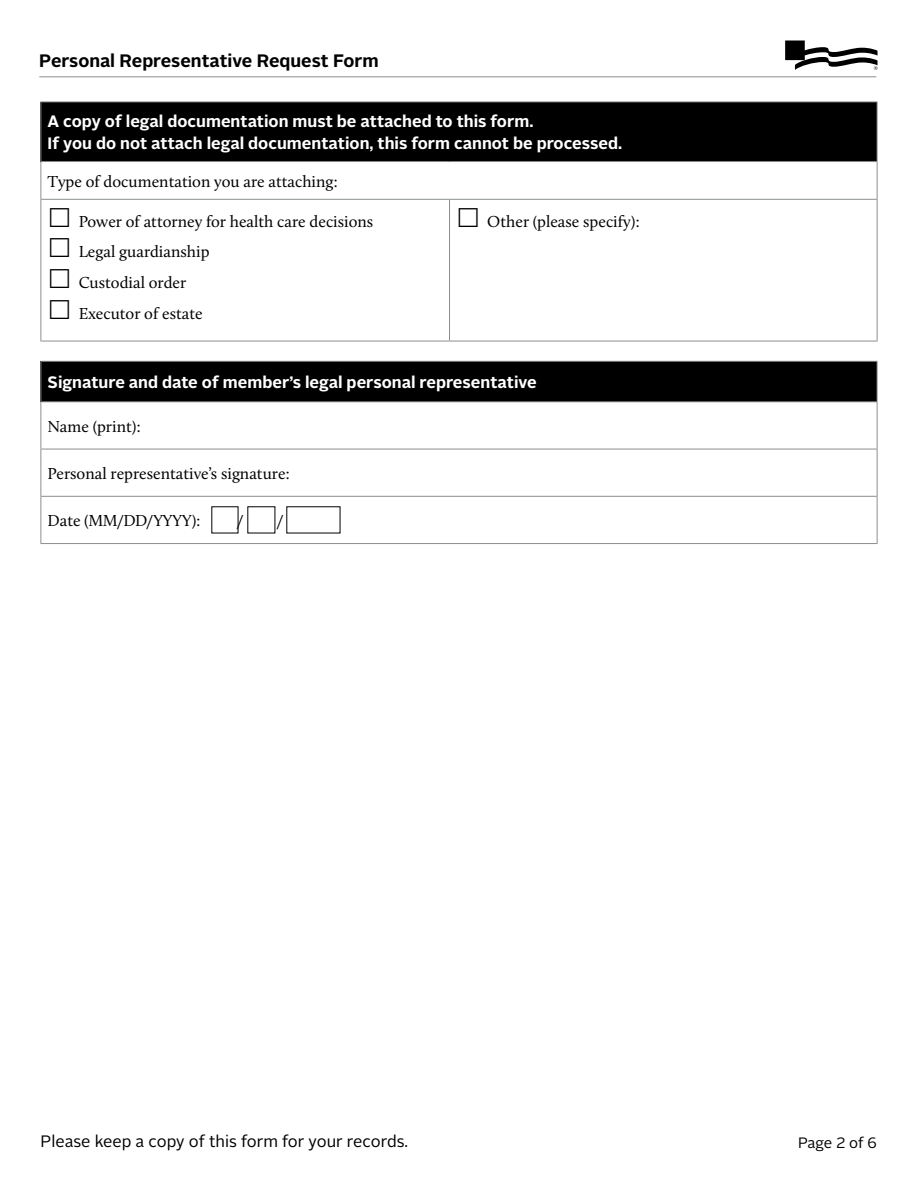
<style>
.page{position:relative;width:918px;height:1188px;background:#fff}
.page>*{position:absolute;margin:0;border:0;box-sizing:border-box;transform-origin:0 0}
.t1{font:700 18px "Alright Sans";color:#000}
.t2{font:16.5px "Calluna";color:#000}
.t3{font:700 16.5px/22.5px "Alright Sans";color:#fff}
.t4{font:16.5px "Alright Sans";color:#000}
.t5{font:15px "Alright Sans";letter-spacing:-.01em;color:#000}
.s1{font-family:"Alright Sans";font-size:27px}
</style>
<div class="page">
<hr style="left:39px;top:76px;width:837px;height:1px;background:#8b8e90">
<div style="left:41px;top:102px;width:836px;height:60px;background:#000"></div>
<hr style="left:877px;top:102px;width:1px;height:59px;background:#8b8e90">
<hr style="left:877px;top:162px;width:1px;height:37px;background:#8b8e90">
<hr style="left:40px;top:102px;width:410px;height:1px;background:#8b8e90">
<hr style="left:40px;top:102px;width:1px;height:59px;background:#8b8e90">
<hr style="left:450px;top:102px;width:428px;height:1px;background:#8b8e90">
<hr style="left:40px;top:161px;width:410px;height:1px;background:#8b8e90">
<hr style="left:450px;top:161px;width:428px;height:1px;background:#8b8e90">
<hr style="left:40px;top:162px;width:1px;height:37px;background:#8b8e90">
<hr style="left:40px;top:199px;width:410px;height:1px;background:#8b8e90">
<hr style="left:40px;top:200px;width:1px;height:141px;background:#8b8e90">
<hr style="left:450px;top:199px;width:428px;height:1px;background:#8b8e90">
<hr style="left:449px;top:200px;width:1px;height:141px;background:#8b8e90">
<hr style="left:877px;top:200px;width:1px;height:141px;background:#8b8e90">
<hr style="left:40px;top:341px;width:410px;height:1px;background:#8b8e90">
<hr style="left:450px;top:341px;width:428px;height:1px;background:#8b8e90">
<div style="left:41px;top:361px;width:836px;height:41px;background:#000"></div>
<hr style="left:40px;top:361px;width:838px;height:1px;background:#8b8e90">
<hr style="left:40px;top:362px;width:1px;height:39px;background:#8b8e90">
<hr style="left:40px;top:401px;width:838px;height:1px;background:#8b8e90">
<hr style="left:877px;top:362px;width:1px;height:39px;background:#8b8e90">
<hr style="left:40px;top:402px;width:1px;height:47px;background:#8b8e90">
<hr style="left:877px;top:402px;width:1px;height:47px;background:#8b8e90">
<hr style="left:40px;top:449px;width:838px;height:1px;background:#8b8e90">
<hr style="left:40px;top:449px;width:1px;height:47px;background:#8b8e90">
<hr style="left:877px;top:449px;width:1px;height:47px;background:#8b8e90">
<hr style="left:40px;top:496px;width:838px;height:1px;background:#8b8e90">
<hr style="left:40px;top:497px;width:1px;height:46px;background:#8b8e90">
<hr style="left:877px;top:497px;width:1px;height:46px;background:#8b8e90">
<hr style="left:40px;top:543px;width:838px;height:1px;background:#8b8e90">
<svg style="left:211px;top:506px;width:130px;height:28px"></svg>
<svg style="left:785px;top:40px;width:92px;height:30px"></svg>
<p class="t1" style="left:39px;top:48px;width:341px">Personal Representative Request Form</p>
<p class="t3" style="left:48px;top:110px;width:576px">A copy of legal documentation must be attached to this form.<br>If you do not attach legal documentation, this form cannot be processed.</p>
<p class="t2" style="left:48px;top:171px;width:292px">Type of documentation you are attaching:</p>
<p class="t2" style="left:48px;top:211px;width:327px"><span class="s1">□</span> Power of attorney for health care decisions</p>
<p class="t2" style="left:48px;top:242px;width:163px"><span class="s1">□</span> Legal guardianship</p>
<p class="t2" style="left:48px;top:273px;width:140px"><span class="s1">□</span> Custodial order</p>
<p class="t2" style="left:48px;top:303px;width:157px"><span class="s1">□</span> Executor of estate</p>
<p class="t2" style="left:456px;top:211px;width:185px"><span class="s1">□</span> Other (please specify):</p>
<p class="t3" style="left:48px;top:371px;width:491px">Signature and date of member’s legal personal representative</p>
<p class="t2" style="left:48px;top:416px;width:95px">Name (print):</p>
<p class="t2" style="left:48px;top:463px;width:244px">Personal representative’s signature:</p>
<p class="t2" style="left:48px;top:511px;width:154px">Date (MM/DD/YYYY):</p>
<p class="t2" style="left:237px;top:511px;width:7px">/</p>
<p class="t2" style="left:277px;top:511px;width:7px">/</p>
<p class="t4" style="left:41px;top:1130px;width:369px">Please keep a copy of this form for your records.</p>
<p class="t5" style="left:798px;top:1132px;width:80px">Page 2 of 6</p>
</div>
